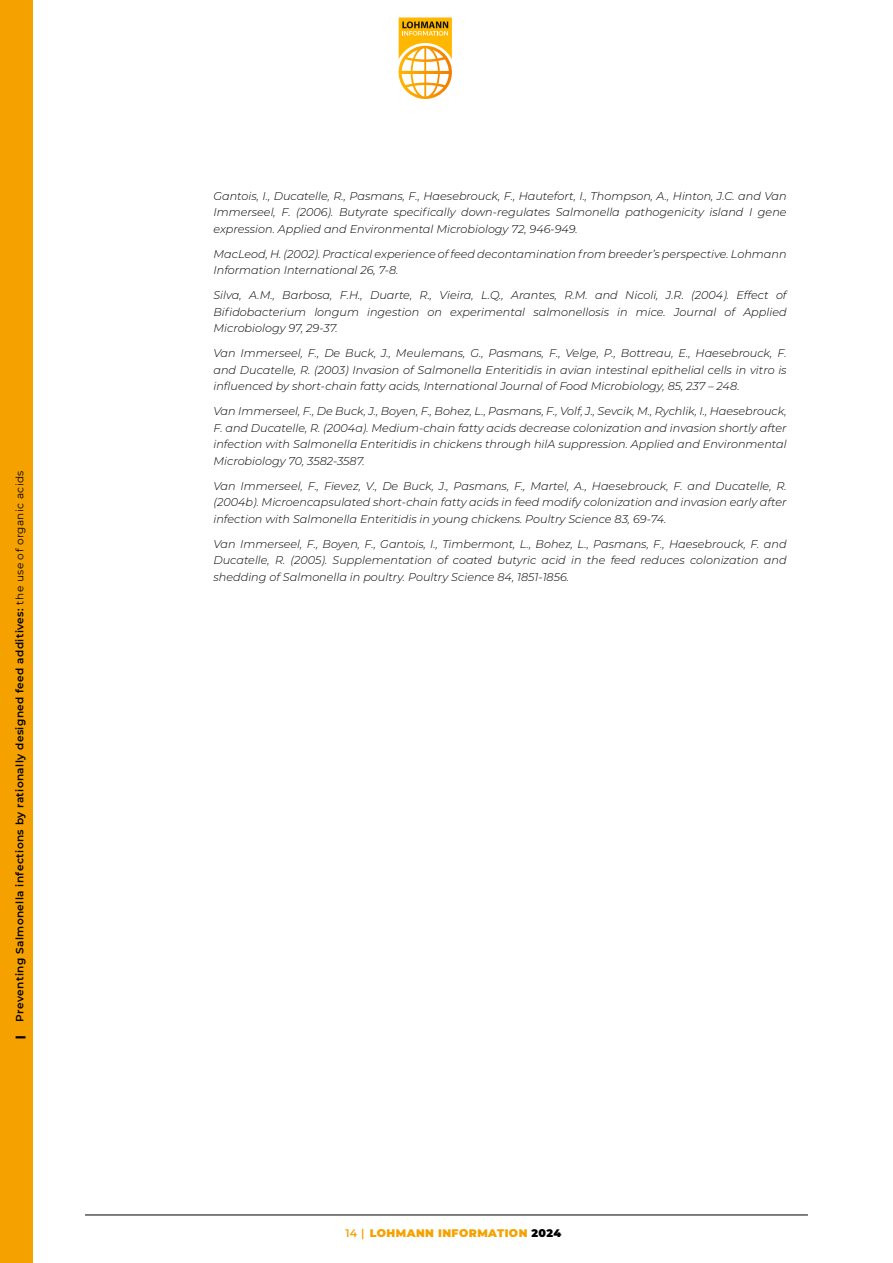
<style>
.page{position:relative;width:893px;height:1263px;background:#fff}
.page>*{position:absolute;margin:0;border:0;box-sizing:border-box;transform-origin:0 0}
.t1{font:italic 300 11.25px/16.5px "Montserrat";color:#000;text-align:justify}
.t2{font:900 10.95px "Montserrat";letter-spacing:.04em;color:#f5a200}
.t3{font:600 10.5px "Montserrat";letter-spacing:.04em;color:#000}
.t4{font:900 10.5px "Montserrat";color:#000}
.s1{font-weight:400}
.s2{font-weight:600}
.s3{color:#000}
</style>
<div class="page">
<div style="left:0;top:0;width:33px;height:1263px;background:#f5a200"></div>
<hr style="left:85px;top:1215px;width:723px;height:1px;background:#000">
<svg style="left:399px;top:17px;width:53px;height:82px"></svg>
<p class="t3" style="left:12px;top:1021px;width:553px;rotate:-90deg">Preventing Salmonella infections by rationally designed feed additives: <span class="s1">the use of organic acids</span></p>
<p class="t4" style="left:12px;top:1038px;width:5px;rotate:-90deg">|</p>
<p class="t1" style="left:213px;top:187px;width:575px">Gantois, I., Ducatelle, R., Pasmans, F., Haesebrouck, F., Hautefort, I., Thompson, A., Hinton, J.C. and Van Immerseel, F. (2006). Butyrate specifically down-regulates Salmonella pathogenicity island I gene expression. Applied and Environmental Microbiology 72, 946-949.</p>
<p class="t1" style="left:213px;top:245px;width:575px">MacLeod, H. (2002). Practical experience of feed decontamination from breeder’s perspective. Lohmann<br>Information International 26, 7-8.</p>
<p class="t1" style="left:213px;top:287px;width:575px">Silva, A.M., Barbosa, F.H., Duarte, R., Vieira, L.Q., Arantes, R.M. and Nicoli, J.R. (2004). Effect of Bifidobacterium longum ingestion on experimental salmonellosis in mice. Journal of Applied Microbiology 97, 29-37.</p>
<p class="t1" style="left:213px;top:345px;width:575px">Van Immerseel, F., De Buck, J., Meulemans, G., Pasmans, F., Velge, P., Bottreau, E., Haesebrouck, F. and Ducatelle, R. (2003) Invasion of Salmonella Enteritidis in avian intestinal epithelial cells in vitro is influenced by short-chain fatty acids, International Journal of Food Microbiology, 85, 237 – 248.</p>
<p class="t1" style="left:213px;top:403px;width:575px">Van Immerseel, F., De Buck, J., Boyen, F., Bohez, L., Pasmans, F., Volf, J., Sevcik, M., Rychlik, I., Haesebrouck, F. and Ducatelle, R. (2004a). Medium-chain fatty acids decrease colonization and invasion shortly after infection with Salmonella Enteritidis in chickens through hilA suppression. Applied and Environmental Microbiology 70, 3582-3587.</p>
<p class="t1" style="left:213px;top:477px;width:575px">Van Immerseel, F., Fievez, V., De Buck, J., Pasmans, F., Martel, A., Haesebrouck, F. and Ducatelle, R. (2004b). Microencapsulated short-chain fatty acids in feed modify colonization and invasion early after infection with Salmonella Enteritidis in young chickens. Poultry Science 83, 69-74.</p>
<p class="t1" style="left:213px;top:535px;width:575px">Van Immerseel, F., Boyen, F., Gantois, I., Timbermont, L., Bohez, L., Pasmans, F., Haesebrouck, F. and Ducatelle, R. (2005). Supplementation of coated butyric acid in the feed reduces colonization and shedding of Salmonella in poultry. Poultry Science 84, 1851-1856.</p>
<p class="t2" style="left:345px;top:1225px;width:218px"><span class="s2">14 |</span> LOHMANN INFORMATION <span class="s3">2024</span></p>
</div>
